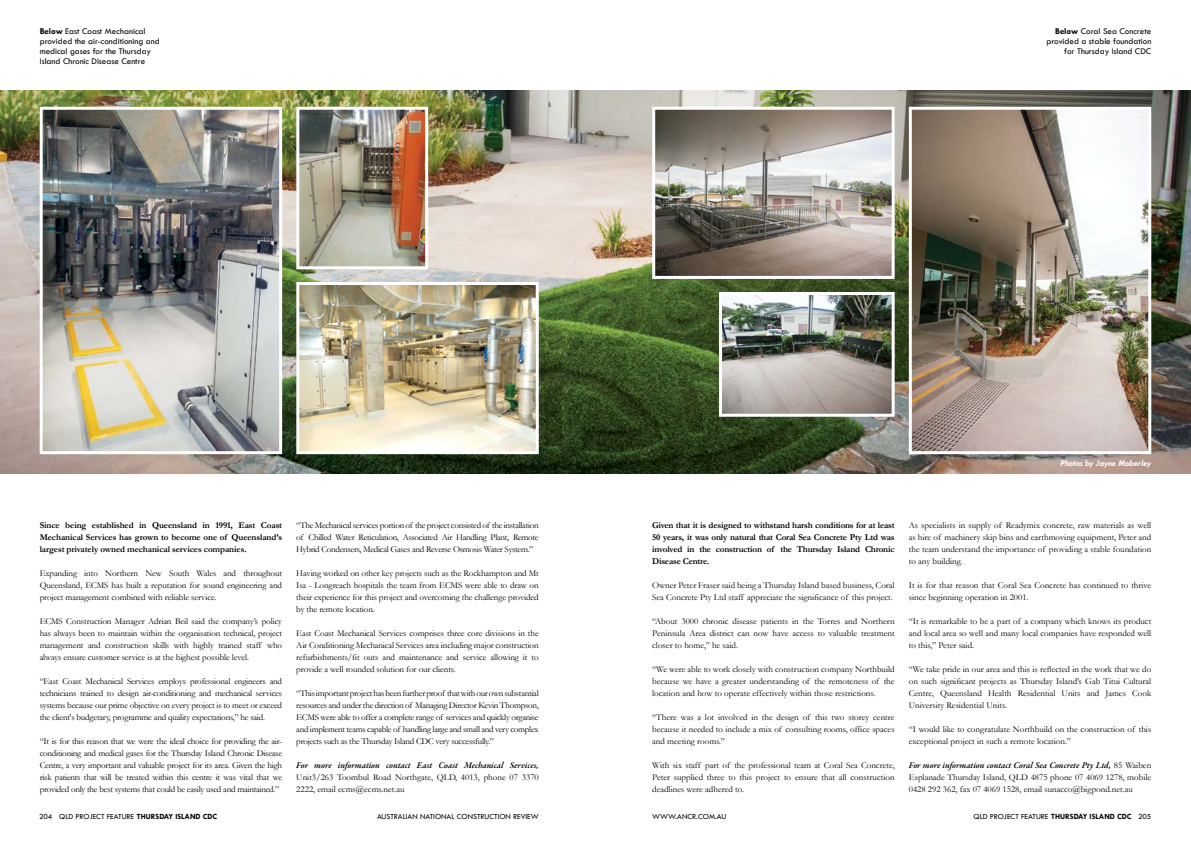
<style>
.page{position:relative;width:1191px;height:842px;background:#fff}
.page>*{position:absolute;margin:0;border:0;box-sizing:border-box;transform-origin:0 0}
.t1{font:9px/12px "Garamond";color:#000;text-align:justify}
.t2{font:700 9px/12px "Garamond";letter-spacing:-.01em;color:#000;text-align:justify}
.t3{font:9px/10px "Tw Cen";color:#000;text-align:right}
.t4{font:italic 600 9px "Garamond Premr Pro";letter-spacing:-.005em;color:#000}
.t5{font:italic 700 9px "Tw Cen";color:#fff}
.t6{font:8px "Tw Cen";color:#000}
.s1{font-weight:700}
.s2{font-family:"Garamond";font-weight:400;font-style:normal}
</style>
<div class="page">
<img style="left:0;top:91px;width:1191px;height:382px">
<img style="left:44px;top:111px;width:234px;height:339px">
<div style="left:40px;top:107px;width:242px;height:347px;border:3px solid #fff"></div>
<img style="left:913px;top:111px;width:234px;height:339px">
<div style="left:909px;top:107px;width:242px;height:347px;border:3px solid #fff"></div>
<img style="left:300px;top:286px;width:235px;height:164px">
<div style="left:296px;top:282px;width:243px;height:172px;border:3px solid #fff"></div>
<img style="left:656px;top:111px;width:234px;height:164px">
<div style="left:652px;top:107px;width:242px;height:172px;border:3px solid #fff"></div>
<img style="left:300px;top:111px;width:124px;height:154px">
<div style="left:296px;top:107px;width:132px;height:162px;border:3px solid #fff"></div>
<img style="left:723px;top:296px;width:167px;height:117px">
<div style="left:719px;top:292px;width:175px;height:125px;border:3px solid #fff"></div>
<p class="t3" style="left:40px;top:27px;width:122px;text-align:left"><span class="s1">Below</span> East Coast Mechanical provided the air-conditioning and medical gases for the Thursday<br>Island Chronic Disease Centre</p>
<p class="t3" style="left:1046px;top:27px;width:106px"><span class="s1">Below</span> Coral Sea Concrete provided a stable foundation for Thursday Island CDC</p>
<p class="t2" style="left:40px;top:519px;width:244px">Since being established in Queensland in 1991, East Coast Mechanical Services has grown to become one of Queensland’s largest privately owned mechanical services companies.</p>
<p class="t1" style="left:40px;top:567px;width:244px">Expanding into Northern New South Wales and throughout Queensland, ECMS has built a reputation for sound engineering and project management combined with reliable service.</p>
<p class="t1" style="left:40px;top:615px;width:244px">ECMS Construction Manager Adrian Beil said the company’s policy has always been to maintain within the organisation technical, project management and construction skills with highly trained staff who always ensure customer service is at the highest possible level.</p>
<p class="t1" style="left:40px;top:675px;width:244px">“East Coast Mechanical Services employs professional engineers and technicians trained to design air-conditioning and mechanical services systems because our prime objective on every project is to meet or exceed the client's budgetary, programme and quality expectations,” he said.</p>
<p class="t1" style="left:40px;top:735px;width:244px">“It is for this reason that we were the ideal choice for providing the air&shy;conditioning and medical gases for the Thursday Island Chronic Disease Centre, a very important and valuable project for its area. Given the high risk patients that will be treated within this centre it was vital that we provided only the best systems that could be easily used and maintained.”</p>
<p class="t1" style="left:296px;top:519px;width:244px">“The Mechanical services portion of the project consisted of the installation of Chilled Water Reticulation, Associated Air Handling Plant, Remote Hybrid Condensers, Medical Gases and Reverse Osmosis Water System.”</p>
<p class="t1" style="left:296px;top:567px;width:244px">Having worked on other key projects such as the Rockhampton and Mt Isa - Longreach hospitals the team from ECMS were able to draw on their experience for this project and overcoming the challenge provided by the remote location.</p>
<p class="t1" style="left:296px;top:627px;width:244px">East Coast Mechanical Services comprises three core divisions in the Air Conditioning Mechanical Services area including major construction refurbishments/fit outs and maintenance and service allowing it to provide a well rounded solution for our clients.</p>
<p class="t1" style="left:296px;top:687px;width:244px">“This important project has been further proof that with our own substantial resources and under the direction of Managing Director Kevin Thompson, ECMS were able to offer a complete range of services and quickly organise and implement teams capable of handling large and small and very complex projects such as the Thursday Island CDC very successfully.”</p>
<p class="t4" style="left:296px;top:760px;width:244px">For more information contact East Coast Mechanical Services,</p>
<p class="t1" style="left:296px;top:771px;width:244px">Unit3/263 Toombul Road Northgate, QLD, 4013, phone 07 3370<br>2222, email ecms@ecms.net.au</p>
<p class="t5" style="left:1060px;top:458px;width:92px">Photos by Jayne Moberley</p>
<p class="t2" style="left:652px;top:519px;width:244px">Given that it is designed to withstand harsh conditions for at least 50 years, it was only natural that Coral Sea Concrete Pty Ltd was involved in the construction of the Thursday Island Chronic Disease Centre.</p>
<p class="t1" style="left:652px;top:579px;width:244px">Owner Peter Fraser said being a Thursday Island based business, Coral<br>Sea Concrete Pty Ltd staff appreciate the significance of this project.</p>
<p class="t1" style="left:652px;top:615px;width:244px">“About 3000 chronic disease patients in the Torres and Northern Peninsula Area district can now have access to valuable treatment closer to home,” he said.</p>
<p class="t1" style="left:652px;top:663px;width:244px">“We were able to work closely with construction company Northbuild because we have a greater understanding of the remoteness of the location and how to operate effectively within those restrictions.</p>
<p class="t1" style="left:652px;top:711px;width:244px">“There was a lot involved in the design of this two storey centre because it needed to include a mix of consulting rooms, office spaces and meeting rooms.”</p>
<p class="t1" style="left:652px;top:759px;width:244px">With six staff part of the professional team at Coral Sea Concrete, Peter supplied three to this project to ensure that all construction deadlines were adhered to.</p>
<p class="t1" style="left:909px;top:519px;width:244px">As specialists in supply of Readymix concrete, raw materials as well as hire of machinery skip bins and earthmoving equipment, Peter and the team understand the importance of providing a stable foundation to any building.</p>
<p class="t1" style="left:909px;top:579px;width:244px">It is for that reason that Coral Sea Concrete has continued to thrive since beginning operation in 2001.</p>
<p class="t1" style="left:909px;top:615px;width:244px">“It is remarkable to be a part of a company which knows its product and local area so well and many local companies have responded well to this,” Peter said.</p>
<p class="t1" style="left:909px;top:663px;width:244px">“We take pride in our area and this is reflected in the work that we do on such significant projects as Thursday Island’s Gab Titui Cultural Centre, Queensland Health Residential Units and James Cook University Residential Units.</p>
<p class="t1" style="left:909px;top:723px;width:244px">“I would like to congratulate Northbuild on the construction of this exceptional project in such a remote location.”</p>
<p class="t4" style="left:909px;top:760px;width:244px">For more information contact Coral Sea Concrete Pty Ltd, <span class="s2">85 Waiben</span></p>
<p class="t1" style="left:909px;top:771px;width:244px">Esplanade Thursday Island, QLD 4875 phone 07 4069 1278, mobile<br>0428 292 362, fax 07 4069 1528, email sunacco@bigpond.net.au</p>
<p class="t6" style="left:39px;top:811px;width:180px">204 QLD PROJECT FEATURE <span class="s1">THURSDAY ISLAND CDC</span></p>
<p class="t6" style="left:377px;top:811px;width:163px">AUSTRALIAN NATIONAL CONSTRUCTION REVIEW</p>
<p class="t6" style="left:652px;top:811px;width:76px">WWW.ANCR.COM.AU</p>
<p class="t6" style="left:973px;top:811px;width:179px">QLD PROJECT FEATURE <span class="s1">THURSDAY ISLAND CDC</span> 205</p>
</div>
